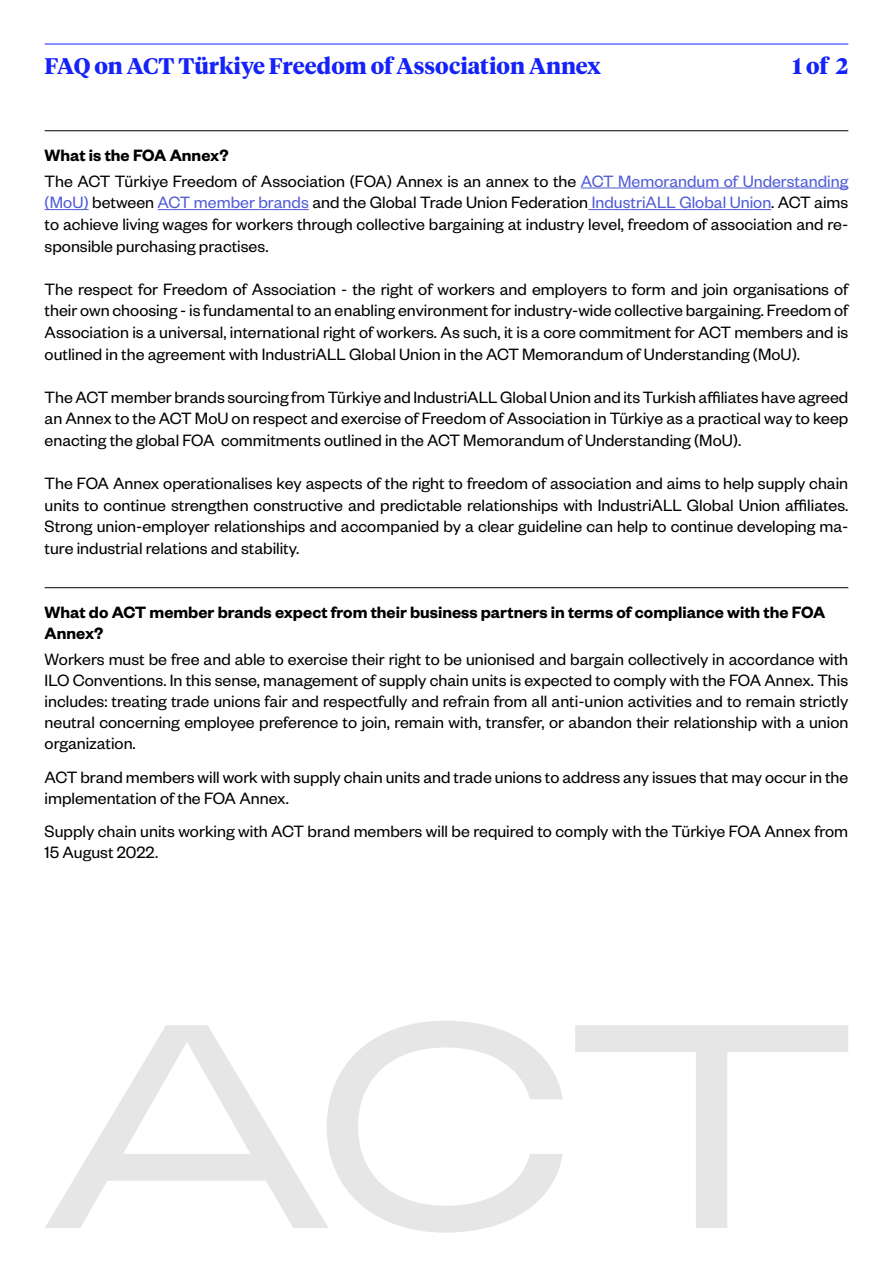
<style>
.page{position:relative;width:893px;height:1263px;background:#fff}
.page>*{position:absolute;margin:0;border:0;box-sizing:border-box;transform-origin:0 0}
.t1{font:700 22.5px "Tiempos Headline";color:#1522f8}
.t2{font:18px/21.6px "Founders Grotesk";color:#000;text-align:justify}
.t3{font:600 18px/21.6px "Founders Grotesk";color:#000}
.s1{font-weight:600}
.s2{color:#4f5cd6}
</style>
<div class="page">
<hr style="left:45px;top:44px;width:803px;height:1px;background:#1522f8">
<hr style="left:45px;top:130px;width:803px;height:1px;background:#000">
<hr style="left:581px;top:188px;width:267px;height:1px;background:#4f5cd6">
<hr style="left:45px;top:209px;width:44px;height:1px;background:#4f5cd6">
<hr style="left:158px;top:209px;width:151px;height:1px;background:#4f5cd6">
<hr style="left:588px;top:209px;width:183px;height:1px;background:#4f5cd6">
<hr style="left:45px;top:587px;width:803px;height:1px;background:#000">
<svg style="left:45px;top:1025px;width:282px;height:203px"></svg>
<svg style="left:575px;top:1025px;width:273px;height:203px"></svg>
<svg style="left:327px;top:1021px;width:236px;height:212px"></svg>
<p class="t1" style="left:45px;top:51px;width:558px">FAQ on ACT Türkiye Freedom of Association Annex</p>
<p class="t1" style="left:793px;top:51px;width:57px">1 of 2</p>
<p class="t2" style="left:45px;top:141px;width:805px;line-height:25.8px"><span class="s1">What is the FOA Annex?<br></span>The ACT Türkiye Freedom of Association (FOA) Annex is an annex to the <span class="s2">ACT Memorandum of Understanding</span></p>
<p class="t2" style="left:45px;top:191px;width:805px"><span class="s2">(MoU)</span> between <span class="s2">ACT member brands</span> and the Global Trade Union Federation <span class="s2">IndustriALL Global Union</span>. ACT aims to achieve living wages for workers through collective bargaining at industry level, freedom of association and re&shy;sponsible purchasing practises.</p>
<p class="t2" style="left:45px;top:277px;width:805px">The respect for Freedom of Association - the right of workers and employers to form and join organisations of their own choosing - is fundamental to an enabling environment for industry-wide collective bargaining. Freedom of Association is a universal, international right of workers. As such, it is a core commitment for ACT members and is outlined in the agreement with IndustriALL Global Union in the ACT Memorandum of Understanding (MoU).</p>
<p class="t2" style="left:45px;top:385px;width:805px">The ACT member brands sourcing from Türkiye and IndustriALL Global Union and its Turkish affiliates have agreed an Annex to the ACT MoU on respect and exercise of Freedom of Association in Türkiye as a practical way to keep enacting the global FOA commitments outlined in the ACT Memorandum of Understanding (MoU).</p>
<p class="t2" style="left:45px;top:472px;width:805px">The FOA Annex operationalises key aspects of the right to freedom of association and aims to help supply chain units to continue strengthen constructive and predictable relationships with IndustriALL Global Union affiliates.<br>Strong union-employer relationships and accompanied by a clear guideline can help to continue developing ma&shy;ture industrial relations and stability.</p>
<p class="t3" style="left:45px;top:600px;width:782px">What do ACT member brands expect from their business partners in terms of compliance with the FOA<br>Annex?</p>
<p class="t2" style="left:45px;top:647px;width:805px;line-height:21px">Workers must be free and able to exercise their right to be unionised and bargain collectively in accordance with ILO Conventions. In this sense, management of supply chain units is expected to comply with the FOA Annex. This includes: treating trade unions fair and respectfully and refrain from all anti-union activities and to remain strictly neutral concerning employee preference to join, remain with, transfer, or abandon their relationship with a union organization.</p>
<p class="t2" style="left:45px;top:765px;width:805px;line-height:21px">ACT brand members will work with supply chain units and trade unions to address any issues that may occur in the implementation of the FOA Annex.</p>
<p class="t2" style="left:45px;top:820px;width:805px;line-height:21px">Supply chain units working with ACT brand members will be required to comply with the Türkiye FOA Annex from<br>15 August 2022.</p>
</div>
